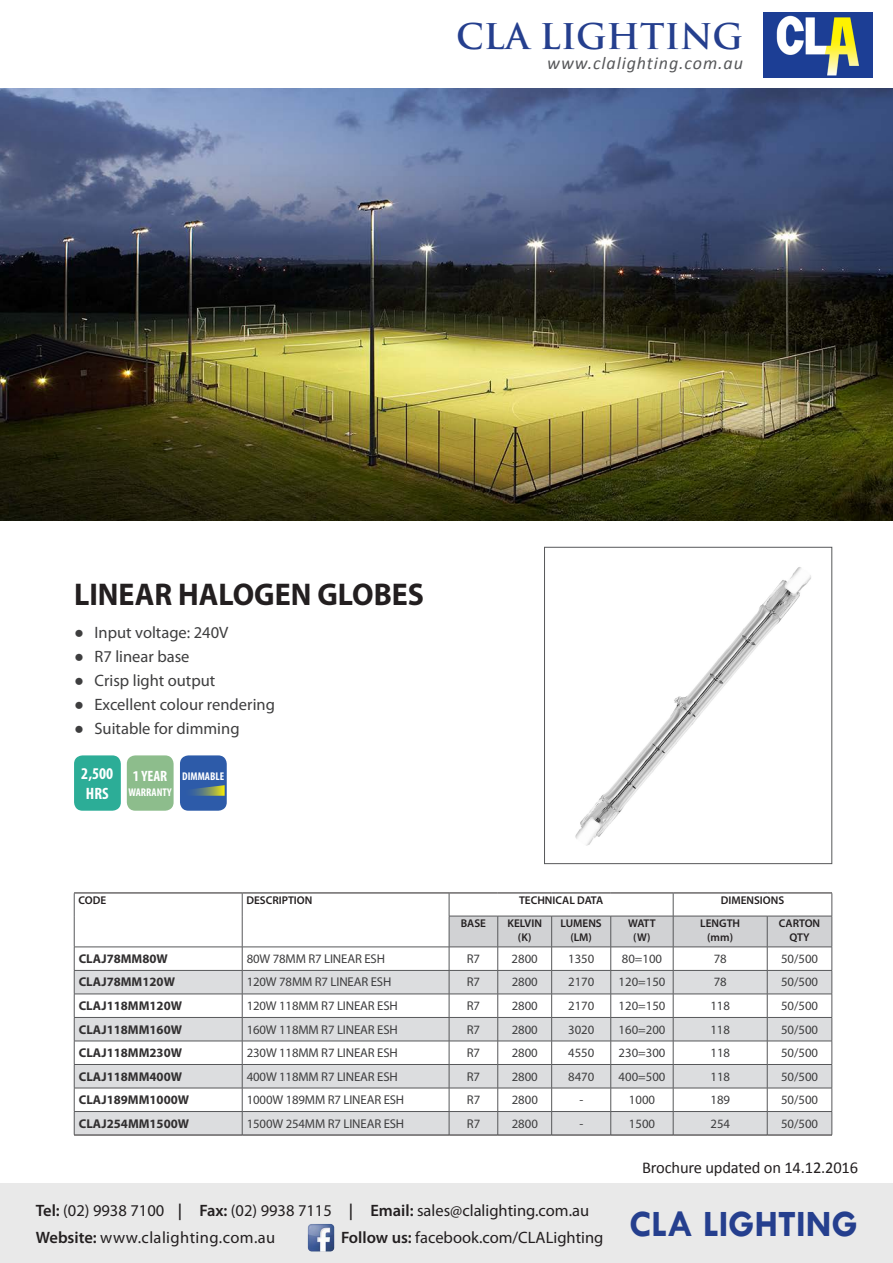
<style>
.page{position:relative;width:893px;height:1263px;background:#fff}
.page>*{position:absolute;margin:0;border:0;box-sizing:border-box;transform-origin:0 0}
.t1{font:700 37.5px "Tw Cen";color:#253f8e}
.t2{font:700 34.5px "Trajan Pro";color:#253f8e}
.t3{font:700 31.5px "Myriad Pro";color:#231f20;scale:.95 1}
.t4{font:italic 18px "Calibri";letter-spacing:.05em;color:#57585a}
.t5{font:16.5px/27px "Myriad Pro";color:#231f20}
.t6{font:16.5px "Myriad Pro";color:#3e3e3f}
.t7{font:16.5px "Calibri";letter-spacing:-.01em;color:#231f20}
.t8{font:700 condensed 16.5px/19.8px "Myriad Pro";color:#fff}
.t9{font:700 condensed 15px "Myriad Pro";color:#fff}
.t10{font:12.75px "Myriad Pro";letter-spacing:-.01em;color:#3e3e3f}
.t11{font:700 12.75px "Myriad Pro";color:#312f30}
.t12{font:600 11.25px/13.5px "Myriad Pro";color:#231f20;text-align:center}
.t13{font:700 condensed 11.25px "Myriad Pro";color:#fff}
.s1{font-family:"Arial";font-weight:700}
.s2{font-weight:600}
</style>
<div class="page">
<img style="left:763px;top:12px;width:109px;height:66px">
<div style="left:0;top:1184px;width:893px;height:79px;background:#e9e9e9"></div>
<img style="left:307px;top:1223px;width:28px;height:29px">
<img style="left:0;top:88px;width:893px;height:432px">
<div style="left:74px;top:755px;width:47px;height:56px;background:#2cad97;border-radius:9px"></div>
<div style="left:127px;top:755px;width:47px;height:56px;background:#8dbd8c;border-radius:9px"></div>
<div style="left:180px;top:755px;width:47px;height:56px;background:#2d5ba9;border-radius:9px"></div>
<svg style="left:192px;top:785px;width:33px;height:11px"></svg>
<img style="left:575px;top:567px;width:236px;height:279px">
<div style="left:544px;top:547px;width:288px;height:317px;border:1px solid #57585a"></div>
<svg style="left:75px;top:971px;width:374px;height:164px;fill:#dcdddf"></svg>
<hr style="left:74px;top:892px;width:168px;height:1px;background:#231f20">
<hr style="left:242px;top:892px;width:207px;height:1px;background:#231f20">
<hr style="left:449px;top:892px;width:49px;height:1px;background:#231f20">
<hr style="left:498px;top:892px;width:54px;height:1px;background:#231f20">
<hr style="left:552px;top:892px;width:59px;height:1px;background:#231f20">
<hr style="left:611px;top:892px;width:62px;height:1px;background:#231f20">
<hr style="left:673px;top:892px;width:94px;height:1px;background:#231f20">
<hr style="left:767px;top:892px;width:65px;height:1px;background:#231f20">
<svg style="left:74px;top:893px;width:1px;height:23px"></svg>
<svg style="left:242px;top:893px;width:1px;height:23px"></svg>
<hr style="left:74px;top:916px;width:1px;height:31px;background:#57585a">
<hr style="left:242px;top:916px;width:1px;height:31px;background:#57585a">
<hr style="left:74px;top:947px;width:168px;height:1px;background:#57585a">
<hr style="left:242px;top:947px;width:207px;height:1px;background:#57585a">
<hr style="left:74px;top:970px;width:168px;height:1px;background:#57585a">
<hr style="left:242px;top:970px;width:207px;height:1px;background:#57585a">
<hr style="left:74px;top:994px;width:168px;height:1px;background:#57585a">
<hr style="left:242px;top:994px;width:207px;height:1px;background:#57585a">
<hr style="left:74px;top:1017px;width:168px;height:1px;background:#57585a">
<hr style="left:242px;top:1017px;width:207px;height:1px;background:#57585a">
<hr style="left:74px;top:1041px;width:168px;height:1px;background:#57585a">
<hr style="left:242px;top:1041px;width:207px;height:1px;background:#57585a">
<hr style="left:74px;top:1064px;width:168px;height:1px;background:#57585a">
<hr style="left:242px;top:1064px;width:207px;height:1px;background:#57585a">
<hr style="left:74px;top:1088px;width:168px;height:1px;background:#57585a">
<hr style="left:242px;top:1088px;width:207px;height:1px;background:#57585a">
<hr style="left:74px;top:1111px;width:168px;height:1px;background:#57585a">
<svg style="left:74px;top:947px;width:1px;height:188px"></svg>
<hr style="left:242px;top:1111px;width:207px;height:1px;background:#57585a">
<svg style="left:242px;top:947px;width:1px;height:188px"></svg>
<svg style="left:449px;top:893px;width:384px;height:242px"></svg>
<hr style="left:74px;top:1135px;width:168px;height:1px;background:#231f20">
<hr style="left:242px;top:1135px;width:207px;height:1px;background:#231f20">
<hr style="left:449px;top:1135px;width:49px;height:1px;background:#231f20">
<hr style="left:498px;top:1135px;width:54px;height:1px;background:#231f20">
<hr style="left:552px;top:1135px;width:59px;height:1px;background:#231f20">
<hr style="left:611px;top:1135px;width:62px;height:1px;background:#231f20">
<hr style="left:673px;top:1135px;width:94px;height:1px;background:#231f20">
<hr style="left:767px;top:1135px;width:65px;height:1px;background:#231f20">
<h2 class="t2" style="left:456px;top:15px;width:288px">CLA LIGHTING</h2>
<h3 class="t4" style="left:547px;top:51px;width:197px">www.clalighting.com.au</h3>
<h3 class="t3" style="left:74px;top:573px;width:370px">LINEAR HALOGEN GLOBES</h3>
<p class="t6" style="left:74px;top:622px;width:156px"><span class="s1">●</span> Input voltage: 240V</p>
<p class="t6" style="left:74px;top:646px;width:117px"><span class="s1">●</span> R7 linear base</p>
<p class="t6" style="left:74px;top:670px;width:143px"><span class="s1">●</span> Crisp light output</p>
<p class="t6" style="left:74px;top:694px;width:202px"><span class="s1">●</span> Excellent colour rendering</p>
<p class="t6" style="left:74px;top:718px;width:167px"><span class="s1">●</span> Suitable for dimming</p>
<p class="t8" style="left:81px;top:763px;width:33px">2,500<br>HRS</p>
<p class="t9" style="left:133px;top:767px;width:36px">1 YEAR</p>
<p class="t13" style="left:182px;top:769px;width:43px">DIMMABLE</p>
<p class="t13" style="left:128px;top:785px;width:45px">WARRANTY</p>
<p class="t12" style="left:78px;top:893px;width:29px">CODE</p>
<p class="t12" style="left:246px;top:893px;width:67px">DESCRIPTION</p>
<p class="t12" style="left:519px;top:893px;width:86px">TECHNICAL DATA</p>
<p class="t12" style="left:721px;top:893px;width:65px">DIMENSIONS</p>
<p class="t12" style="left:461px;top:916px;width:27px">BASE</p>
<p class="t12" style="left:507px;top:916px;width:36px">KELVIN (K)</p>
<p class="t12" style="left:561px;top:916px;width:43px">LUMENS (LM)</p>
<p class="t12" style="left:628px;top:916px;width:29px">WATT (W)</p>
<p class="t12" style="left:700px;top:916px;width:41px">LENGTH (mm)</p>
<p class="t12" style="left:779px;top:916px;width:43px">CARTON<br>QTY</p>
<p class="t11" style="left:79px;top:950px;width:91px">CLAJ78MM80W</p>
<p class="t10" style="left:247px;top:951px;width:140px">80W 78MM R7 LINEAR ESH</p>
<p class="t10" style="left:467px;top:951px;width:15px">R7</p>
<p class="t10" style="left:512px;top:951px;width:28px">2800</p>
<p class="t10" style="left:568px;top:951px;width:28px">1350</p>
<p class="t10" style="left:622px;top:951px;width:42px">80=100</p>
<p class="t10" style="left:714px;top:951px;width:15px">78</p>
<p class="t10" style="left:781px;top:951px;width:39px">50/500</p>
<p class="t11" style="left:79px;top:974px;width:98px">CLAJ78MM120W</p>
<p class="t10" style="left:247px;top:974px;width:146px">120W 78MM R7 LINEAR ESH</p>
<p class="t10" style="left:467px;top:974px;width:15px">R7</p>
<p class="t10" style="left:512px;top:974px;width:28px">2800</p>
<p class="t10" style="left:568px;top:974px;width:28px">2170</p>
<p class="t10" style="left:619px;top:974px;width:48px">120=150</p>
<p class="t10" style="left:714px;top:974px;width:15px">78</p>
<p class="t10" style="left:781px;top:974px;width:39px">50/500</p>
<p class="t11" style="left:79px;top:997px;width:105px">CLAJ118MM120W</p>
<p class="t10" style="left:247px;top:998px;width:153px">120W 118MM R7 LINEAR ESH</p>
<p class="t10" style="left:467px;top:998px;width:15px">R7</p>
<p class="t10" style="left:512px;top:998px;width:28px">2800</p>
<p class="t10" style="left:568px;top:998px;width:28px">2170</p>
<p class="t10" style="left:619px;top:998px;width:48px">120=150</p>
<p class="t10" style="left:710px;top:998px;width:21px">118</p>
<p class="t10" style="left:781px;top:998px;width:39px">50/500</p>
<p class="t11" style="left:79px;top:1021px;width:105px">CLAJ118MM160W</p>
<p class="t10" style="left:247px;top:1021px;width:153px">160W 118MM R7 LINEAR ESH</p>
<p class="t10" style="left:467px;top:1021px;width:15px">R7</p>
<p class="t10" style="left:512px;top:1021px;width:28px">2800</p>
<p class="t10" style="left:568px;top:1021px;width:28px">3020</p>
<p class="t10" style="left:619px;top:1021px;width:48px">160=200</p>
<p class="t10" style="left:710px;top:1021px;width:21px">118</p>
<p class="t10" style="left:781px;top:1021px;width:39px">50/500</p>
<p class="t11" style="left:79px;top:1044px;width:105px">CLAJ118MM230W</p>
<p class="t10" style="left:247px;top:1045px;width:153px">230W 118MM R7 LINEAR ESH</p>
<p class="t10" style="left:467px;top:1045px;width:15px">R7</p>
<p class="t10" style="left:512px;top:1045px;width:28px">2800</p>
<p class="t10" style="left:568px;top:1045px;width:28px">4550</p>
<p class="t10" style="left:619px;top:1045px;width:48px">230=300</p>
<p class="t10" style="left:710px;top:1045px;width:21px">118</p>
<p class="t10" style="left:781px;top:1045px;width:39px">50/500</p>
<p class="t11" style="left:79px;top:1068px;width:105px">CLAJ118MM400W</p>
<p class="t10" style="left:247px;top:1068px;width:153px">400W 118MM R7 LINEAR ESH</p>
<p class="t10" style="left:467px;top:1068px;width:15px">R7</p>
<p class="t10" style="left:512px;top:1068px;width:28px">2800</p>
<p class="t10" style="left:568px;top:1068px;width:28px">8470</p>
<p class="t10" style="left:619px;top:1068px;width:48px">400=500</p>
<p class="t10" style="left:710px;top:1068px;width:21px">118</p>
<p class="t10" style="left:781px;top:1068px;width:39px">50/500</p>
<p class="t11" style="left:79px;top:1091px;width:112px">CLAJ189MM1000W</p>
<p class="t10" style="left:247px;top:1092px;width:159px">1000W 189MM R7 LINEAR ESH</p>
<p class="t10" style="left:467px;top:1092px;width:15px">R7</p>
<p class="t10" style="left:512px;top:1092px;width:28px">2800</p>
<p class="t10" style="left:579px;top:1092px;width:5px">-</p>
<p class="t10" style="left:629px;top:1092px;width:28px">1000</p>
<p class="t10" style="left:710px;top:1092px;width:21px">189</p>
<p class="t10" style="left:781px;top:1092px;width:39px">50/500</p>
<p class="t11" style="left:79px;top:1115px;width:112px">CLAJ254MM1500W</p>
<p class="t10" style="left:247px;top:1115px;width:159px">1500W 254MM R7 LINEAR ESH</p>
<p class="t10" style="left:467px;top:1115px;width:15px">R7</p>
<p class="t10" style="left:512px;top:1115px;width:28px">2800</p>
<p class="t10" style="left:579px;top:1115px;width:5px">-</p>
<p class="t10" style="left:629px;top:1115px;width:28px">1500</p>
<p class="t10" style="left:710px;top:1115px;width:21px">254</p>
<p class="t10" style="left:781px;top:1115px;width:39px">50/500</p>
<p class="t5" style="left:36px;top:1196px;width:555px"><span class="s2">Tel:</span> (02) 9938 7100 <span class="s2">| Fax:</span> (02) 9938 7115 <span class="s2">| Email:</span> sales@clalighting.com.au<br><span class="s2">Website:</span> www.clalighting.com.au</p>
<p class="t5" style="left:341px;top:1223px;width:264px"><span class="s2">Follow us:</span> facebook.com/CLALighting</p>
<p class="t7" style="left:642px;top:1157px;width:218px">Brochure updated on 14.12.2016</p>
<h1 class="t1" style="left:629px;top:1201px;width:230px">CLA LIGHTING</h1>
</div>
